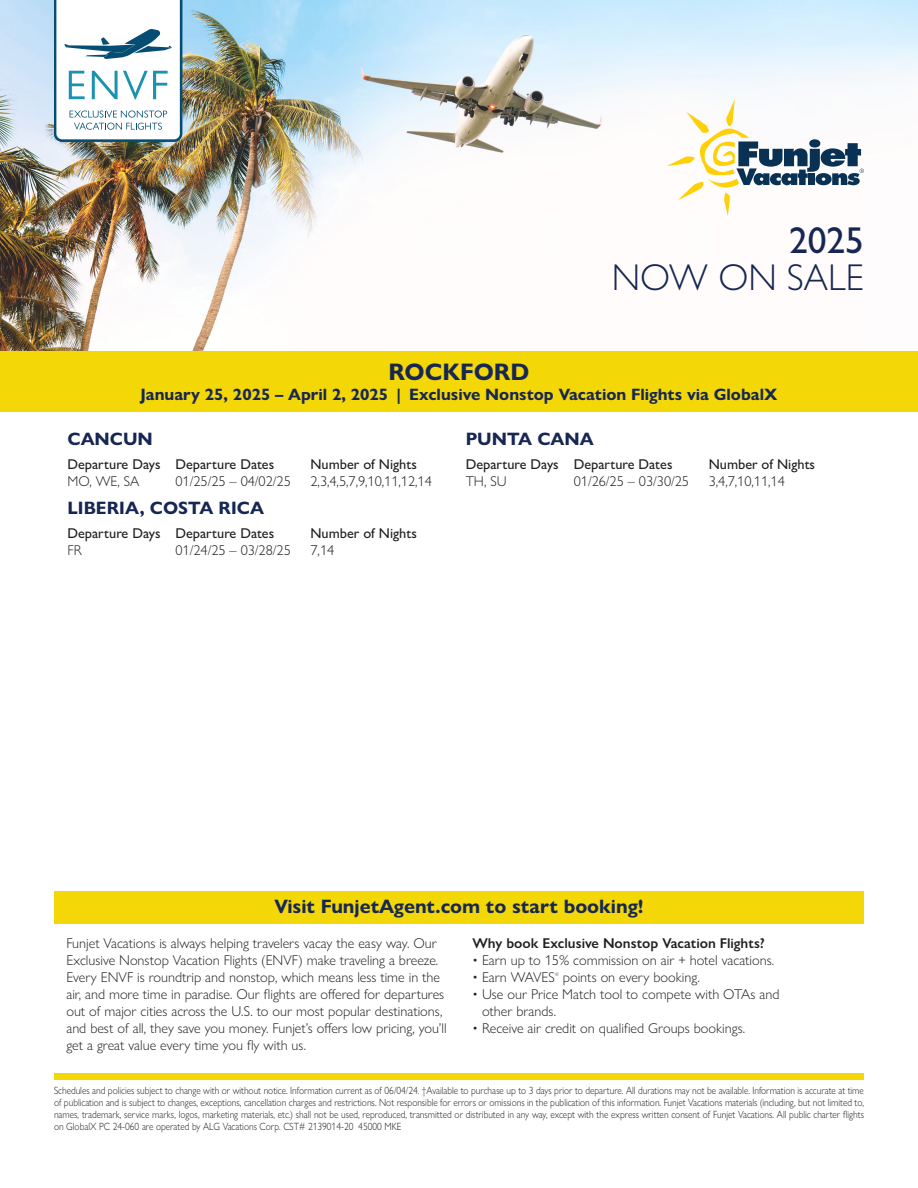
<style>
.page{position:relative;width:918px;height:1188px;background:#fff}
.page>*{position:absolute;margin:0;border:0;box-sizing:border-box;transform-origin:0 0}
.t1{font:300 37.5px "Gill Sans Nova";color:#172754}
.t2{font:500 37.5px "Gill Sans Nova";color:#172754}
.t3{font:700 24px "Gill Sans Nova";color:#172754}
.t4{font:700 19.5px "Gill Sans Nova";color:#172754}
.t5{font:700 18px "Gill Sans Nova";color:#172754}
.t6{font:700 16.5px "Gill Sans Nova";color:#172754}
.t7{font:300 14.25px/17.1px "Gill Sans Nova";color:#231f20}
.t8{font:500 14.25px "Gill Sans Nova";color:#231f20}
.t9{font:600 14.25px "Gill Sans Nova";color:#231f20}
.t10{font:300 10.5px/12px "Gill Sans Nova";color:#231f20;text-align:justify;scale:.9 1}
.t11{font:300 5.25px "Gill Sans Nova";color:#231f20}
</style>
<div class="page">
<div style="left:0;top:351px;width:918px;height:61px;background:#f4d706"></div>
<img style="left:0;top:0;width:918px;height:351px">
<div style="left:54px;top:891px;width:810px;height:189px;background:#f4d706"></div>
<div style="left:53px;top:924px;width:812px;height:148px;background:#fff"></div>
<svg style="left:667px;top:99px;width:197px;height:117px"></svg>
<div style="left:809px;top:139px;width:11px;height:9px;background:#093153;border-radius:50%"></div>
<svg style="left:54px;top:0;width:128px;height:142px"></svg>
<h1 class="t2" style="left:789px;top:217px;width:76px">2025</h1>
<h1 class="t1" style="left:612px;top:255px;width:254px">NOW ON SALE</h1>
<p class="t3" style="left:388px;top:357px;width:143px">ROCKFORD</p>
<p class="t6" style="left:140px;top:384px;width:639px">January 25, 2025 – April 2, 2025 | Exclusive Nonstop Vacation Flights via GlobalX</p>
<p class="t5" style="left:68px;top:428px;width:87px">CANCUN</p>
<p class="t8" style="left:68px;top:455px;width:208px">Departure Days Departure Dates</p>
<p class="t8" style="left:311px;top:455px;width:108px">Number of Nights</p>
<p class="t7" style="left:68px;top:473px;width:73px">MO, WE, SA</p>
<p class="t7" style="left:176px;top:473px;width:117px">01/25/25 – 04/02/25</p>
<p class="t7" style="left:310px;top:473px;width:123px">2,3,4,5,7,9,10,11,12,14</p>
<p class="t5" style="left:68px;top:497px;width:198px">LIBERIA, COSTA RICA</p>
<p class="t8" style="left:68px;top:525px;width:208px">Departure Days Departure Dates</p>
<p class="t8" style="left:311px;top:525px;width:108px">Number of Nights</p>
<p class="t7" style="left:68px;top:542px;width:16px">FR</p>
<p class="t7" style="left:176px;top:542px;width:117px">01/24/25 – 03/28/25</p>
<p class="t7" style="left:310px;top:542px;width:25px">7,14</p>
<p class="t5" style="left:466px;top:428px;width:130px">PUNTA CANA</p>
<p class="t8" style="left:466px;top:455px;width:208px">Departure Days Departure Dates</p>
<p class="t8" style="left:709px;top:455px;width:108px">Number of Nights</p>
<p class="t7" style="left:466px;top:473px;width:43px">TH, SU</p>
<p class="t7" style="left:574px;top:473px;width:117px">01/26/25 – 03/30/25</p>
<p class="t7" style="left:709px;top:473px;width:78px">3,4,7,10,11,14</p>
<h3 class="t4" style="left:274px;top:895px;width:371px">Visit FunjetAgent.com to start booking!</h3>
<p class="t7" style="left:66px;top:934px;width:382px">Funjet Vacations is always helping travelers vacay the easy way. Our Exclusive Nonstop Vacation Flights (ENVF) make traveling a breeze.<br>Every ENVF is roundtrip and nonstop, which means less time in the air, and more time in paradise. Our flights are offered for departures out of major cities across the U.S. to our most popular destinations, and best of all, they save you money. Funjet’s offers low pricing, you’ll get a great value every time you fly with us.</p>
<p class="t9" style="left:472px;top:934px;width:294px">Why book Exclusive Nonstop Vacation Flights?</p>
<p class="t7" style="left:472px;top:951px;width:303px">• Earn up to 15% commission on air + hotel vacations.</p>
<p class="t7" style="left:472px;top:969px;width:84px">• Earn WAVES</p>
<p class="t11" style="left:555px;top:971px;width:6px">®</p>
<p class="t7" style="left:563px;top:969px;width:139px">points on every booking.</p>
<p class="t7" style="left:482px;top:986px;width:299px;text-indent:-10px">• Use our Price Match tool to compete with OTAs and other brands.</p>
<p class="t7" style="left:472px;top:1020px;width:274px">• Receive air credit on qualified Groups bookings.</p>
<p class="t10" style="left:54px;top:1085px;width:902px">Schedules and policies subject to change with or without notice. Information current as of 06/04/24. †Available to purchase up to 3 days prior to departure. All durations may not be available. Information is accurate at time of publication and is subject to changes, exceptions, cancellation charges and restrictions. Not responsible for errors or omissions in the publication of this information. Funjet Vacations materials (including, but not limited to, names, trademark, service marks, logos, marketing materials, etc.) shall not be used, reproduced, transmitted or distributed in any way, except with the express written consent of Funjet Vacations. All public charter flights on GlobalX PC 24-060 are operated by ALG Vacations Corp. CST# 2139014-20 45000 MKE</p>
</div>
